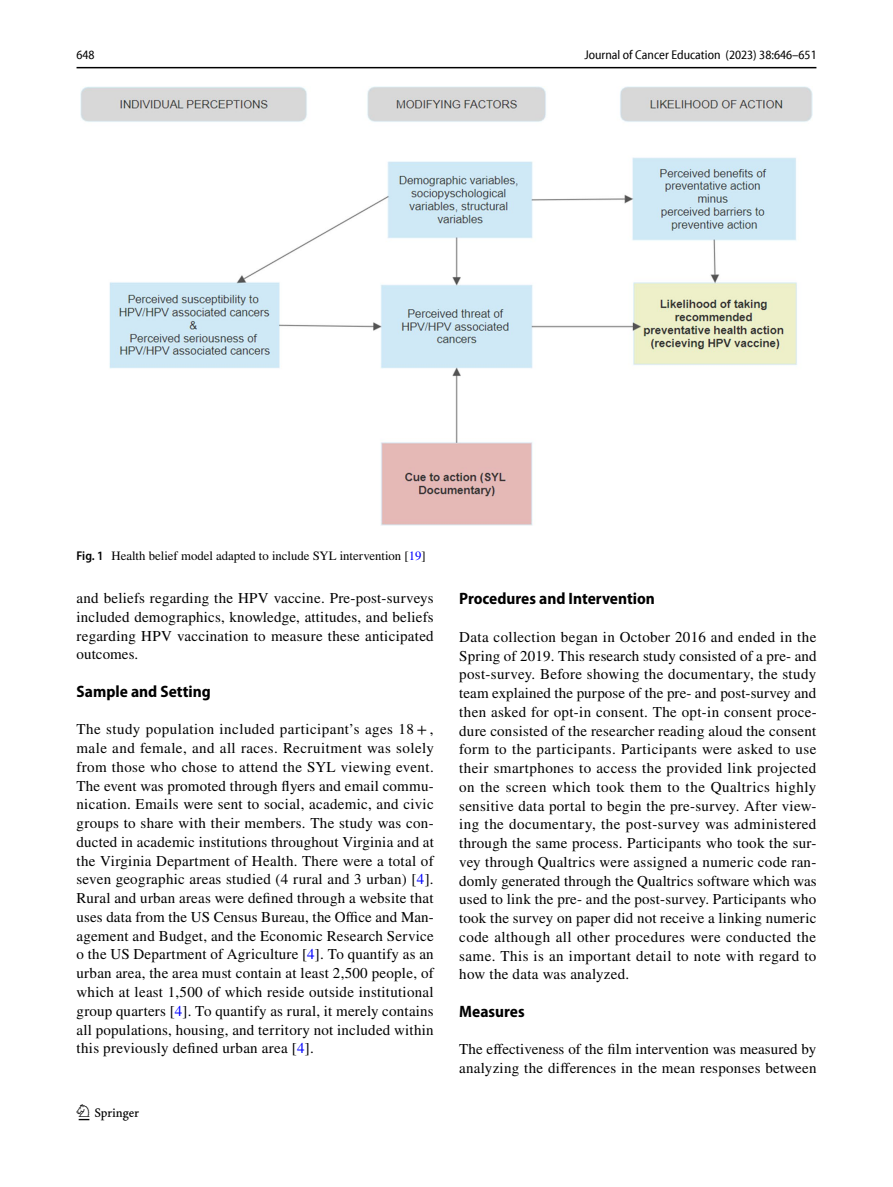
<style>
.page{position:relative;width:893px;height:1187px;background:#fff}
.page>*{position:absolute;margin:0;border:0;box-sizing:border-box;transform-origin:0 0}
.t1{font:22.5px "Springnew Regular 2";color:#000}
.t2{font:700 semi-condensed 16.5px "Myriad Pro";color:#000}
.t3{font:15px/18.8px "STIX";letter-spacing:.015em;color:#000;text-align:justify}
.t4{font:12.75px "STIX";color:#000}
.t5{font:semi-condensed 12.75px "Myriad Pro Unic";color:#000}
.s1{font-family:"Myriad Pro";font-weight:600;font-stretch:semi-condensed}
.s2{color:#00f}
</style>
<div class="page">
<hr style="left:77px;top:67px;width:739px;height:1px;background:#000">
<img style="left:81px;top:87px;width:731px;height:438px">
<p class="t5" style="left:77px;top:50px;width:20px">648</p>
<p class="t5" style="left:584px;top:50px;width:234px">Journal of Cancer Education (2023) 38:646–651</p>
<p class="t4" style="left:77px;top:547px;width:351px"><span class="s1">Fig. 1</span> Health belief model adapted to include SYL intervention [<span class="s2">19</span>]</p>
<p class="t3" style="left:77px;top:589px;width:359px">and beliefs regarding the HPV vaccine. Pre-post-surveys included demographics, knowledge, attitudes, and beliefs regarding HPV vaccination to measure these anticipated outcomes.</p>
<p class="t2" style="left:77px;top:682px;width:136px">Sample and Setting</p>
<p class="t3" style="left:77px;top:721px;width:359px">The study population included participant’s ages 18 + , male and female, and all races. Recruitment was solely from those who chose to attend the SYL viewing event.<br>The event was promoted through flyers and email commu&shy;nication. Emails were sent to social, academic, and civic groups to share with their members. The study was con&shy;ducted in academic institutions throughout Virginia and at the Virginia Department of Health. There were a total of seven geographic areas studied (4 rural and 3 urban) [<span class="s2">4</span>].<br>Rural and urban areas were defined through a website that uses data from the US Census Bureau, the Office and Man&shy;agement and Budget, and the Economic Research Service o the US Department of Agriculture [<span class="s2">4</span>]. To quantify as an urban area, the area must contain at least 2,500 people, of which at least 1,500 of which reside outside institutional group quarters [<span class="s2">4</span>]. To quantify as rural, it merely contains all populations, housing, and territory not included within this previously defined urban area [<span class="s2">4</span>].</p>
<h1 class="t1" style="left:79px;top:1104px;width:62px">1 3</h1>
<p class="t2" style="left:459px;top:589px;width:197px">Procedures and Intervention</p>
<p class="t3" style="left:459px;top:628px;width:359px">Data collection began in October 2016 and ended in the Spring of 2019. This research study consisted of a pre- and post-survey. Before showing the documentary, the study team explained the purpose of the pre- and post-survey and then asked for opt-in consent. The opt-in consent proce&shy;dure consisted of the researcher reading aloud the consent form to the participants. Participants were asked to use their smartphones to access the provided link projected on the screen which took them to the Qualtrics highly sensitive data portal to begin the pre-survey. After view&shy;ing the documentary, the post-survey was administered through the same process. Participants who took the sur&shy;vey through Qualtrics were assigned a numeric code ran&shy;domly generated through the Qualtrics software which was used to link the pre- and the post-survey. Participants who took the survey on paper did not receive a linking numeric code although all other procedures were conducted the same. This is an important detail to note with regard to how the data was analyzed.</p>
<p class="t2" style="left:459px;top:1002px;width:67px">Measures</p>
<p class="t3" style="left:459px;top:1040px;width:359px">The effectiveness of the film intervention was measured by analyzing the differences in the mean responses between</p>
</div>
